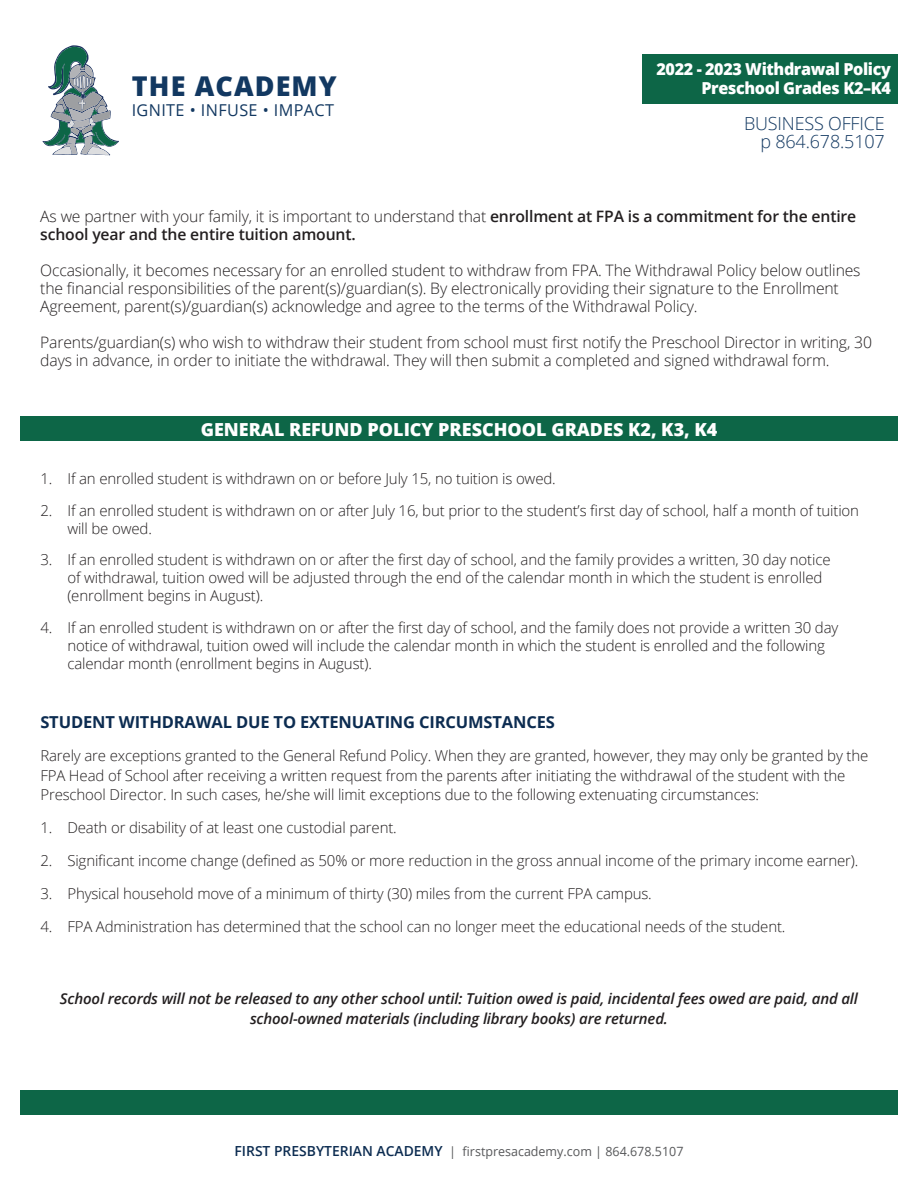
<style>
.page{position:relative;width:918px;height:1188px;background:#fff}
.page>*{position:absolute;margin:0;border:0;box-sizing:border-box;transform-origin:0 0}
.t1{font:800 27.3px "Open Sans";letter-spacing:.04em;color:#123861}
.t2{font:800 18px "Open Sans";color:#fff}
.t3{font:300 18px "Open Sans";letter-spacing:-.01em;color:#123861}
.t4{font:700 16.5px "Open Sans";letter-spacing:-.01em;color:#0c2c51}
.t5{font:800 16.5px "Open Sans";letter-spacing:-.025em;color:#fff}
.t6{font:16.35px "Open Sans";letter-spacing:.025em;color:#123861}
.t7{font:300 15.75px/18px "Open Sans";letter-spacing:-.01em;color:#231f20}
.t8{font:600 15.75px/18px "Open Sans";letter-spacing:-.01em;color:#231f20}
.t9{font:300 15px/18px "Open Sans";letter-spacing:-.01em;color:#231f20}
.t10{font:italic 600 15px/19.5px "Open Sans";letter-spacing:-.01em;color:#231f20;text-align:center}
.t11{font:12.75px "Open Sans";color:#57585a}
.s1{font-weight:300}
.s2{font-weight:600;font-size:13.8px;color:#0c2c51}
</style>
<div class="page">
<div style="left:20px;top:1090px;width:878px;height:24px;background:#0d6647"></div>
<div style="left:20px;top:417px;width:878px;height:24px;background:#0d6647"></div>
<div style="left:643px;top:54px;width:255px;height:50px;background:#0d6647"></div>
<svg style="left:42px;top:45px;width:77px;height:110px"></svg>
<p class="t1" style="left:132px;top:65px;width:206px">THE ACADEMY</p>
<p class="t6" style="left:132px;top:99px;width:204px">IGNITE • INFUSE • IMPACT</p>
<p class="t5" style="left:657px;top:57px;width:236px">2022 - 2023 Withdrawal Policy</p>
<p class="t5" style="left:701px;top:76px;width:191px">Preschool Grades K2–K4</p>
<p class="t3" style="left:744px;top:111px;width:142px">BUSINESS OFFICE</p>
<p class="t3" style="left:760px;top:129px;width:126px">p 864.678.5107</p>
<p class="t8" style="left:40px;top:207px;width:818px"><span class="s1">As we partner with your family, it is important to understand that</span> enrollment at FPA is a commitment for the entire school year and the entire tuition amount.</p>
<p class="t7" style="left:40px;top:261px;width:822px">Occasionally, it becomes necessary for an enrolled student to withdraw from FPA. The Withdrawal Policy below outlines the financial responsibilities of the parent(s)/guardian(s). By electronically providing their signature to the Enrollment<br>Agreement, parent(s)/guardian(s) acknowledge and agree to the terms of the Withdrawal Policy.</p>
<p class="t7" style="left:40px;top:333px;width:833px">Parents/guardian(s) who wish to withdraw their student from school must first notify the Preschool Director in writing, 30 days in advance, in order to initiate the withdrawal. They will then submit a completed and signed withdrawal form.</p>
<p class="t2" style="left:201px;top:415px;width:518px">GENERAL REFUND POLICY PRESCHOOL GRADES K2, K3, K4</p>
<p class="t9" style="left:40px;top:469px;width:517px">1. If an enrolled student is withdrawn on or before July 15, no tuition is owed.</p>
<p class="t9" style="left:67px;top:501px;width:793px;text-indent:-27px">2. If an enrolled student is withdrawn on or after July 16, but prior to the student’s first day of school, half a month of tuition will be owed.</p>
<p class="t9" style="left:67px;top:550px;width:765px;text-indent:-27px">3. If an enrolled student is withdrawn on or after the first day of school, and the family provides a written, 30 day notice of withdrawal, tuition owed will be adjusted through the end of the calendar month in which the student is enrolled (enrollment begins in August).</p>
<p class="t9" style="left:67px;top:618px;width:773px;text-indent:-27px">4. If an enrolled student is withdrawn on or after the first day of school, and the family does not provide a written 30 day notice of withdrawal, tuition owed will include the calendar month in which the student is enrolled and the following calendar month (enrollment begins in August).</p>
<p class="t4" style="left:40px;top:711px;width:516px">STUDENT WITHDRAWAL DUE TO EXTENUATING CIRCUMSTANCES</p>
<p class="t9" style="left:40px;top:746px;width:829px;line-height:19.5px">Rarely are exceptions granted to the General Refund Policy. When they are granted, however, they may only be granted by the<br>FPA Head of School after receiving a written request from the parents after initiating the withdrawal of the student with the<br>Preschool Director. In such cases, he/she will limit exceptions due to the following extenuating circumstances:</p>
<p class="t9" style="left:40px;top:819px;width:358px">1. Death or disability of at least one custodial parent.</p>
<p class="t9" style="left:40px;top:852px;width:820px">2. Significant income change (defined as 50% or more reduction in the gross annual income of the primary income earner).</p>
<p class="t9" style="left:40px;top:885px;width:613px">3. Physical household move of a minimum of thirty (30) miles from the current FPA campus.</p>
<p class="t9" style="left:40px;top:918px;width:747px">4. FPA Administration has determined that the school can no longer meet the educational needs of the student.</p>
<p class="t10" style="left:60px;top:989px;width:800px">School records will not be released to any other school until: Tuition owed is paid, incidental fees owed are paid, and all school-owned materials (including library books) are returned.</p>
<p class="t11" style="left:235px;top:1143px;width:450px"><span class="s2">FIRST PRESBYTERIAN ACADEMY</span> | firstpresacademy.com | 864.678.5107</p>
</div>
